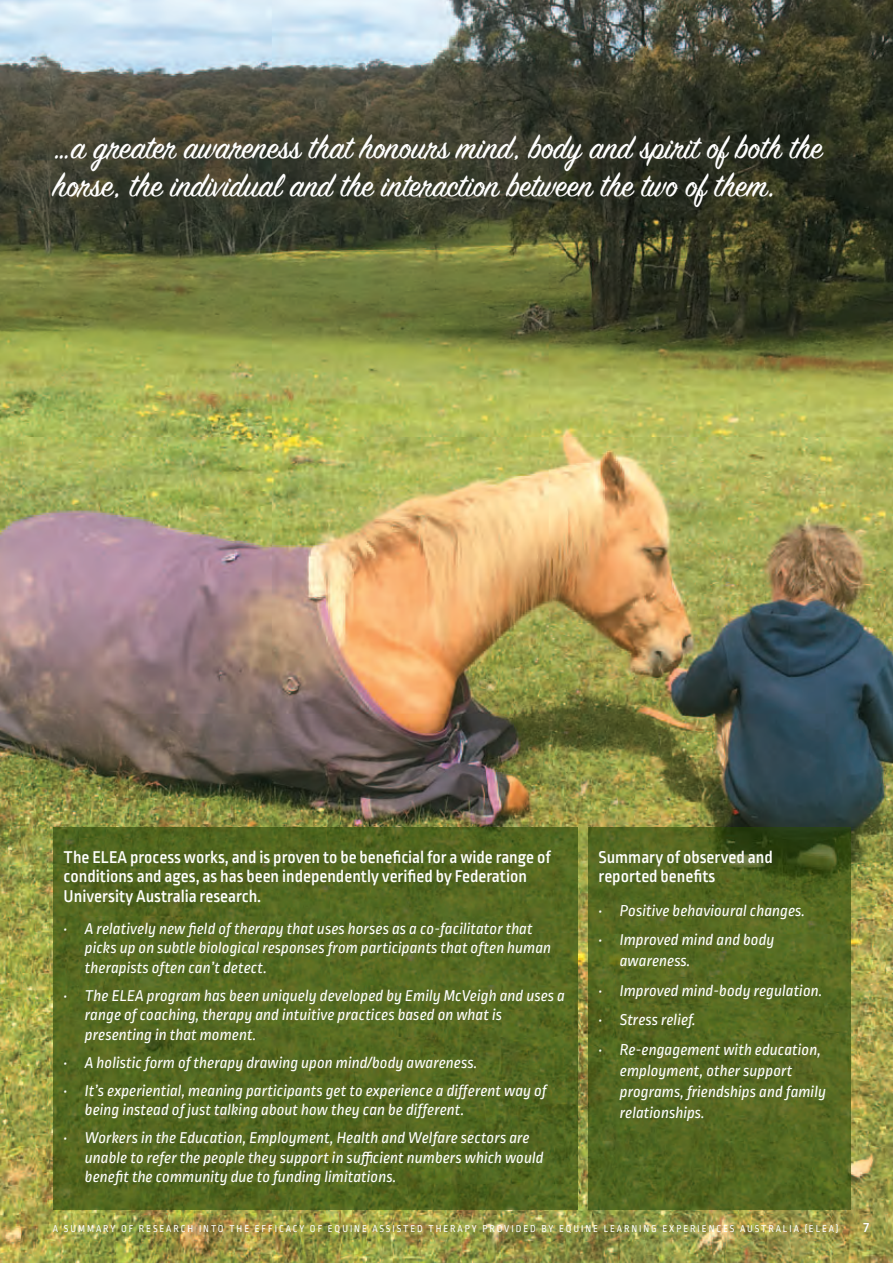
<style>
.page{position:relative;width:893px;height:1263px;background:#fff}
.page>*{position:absolute;margin:0;border:0;box-sizing:border-box;transform-origin:0 0}
.t1{font:36px/37.5px "Sign Painter House Script";color:#fff}
.t2{font:500 18px/19.5px "Ropa Sans Pro";color:#fff}
.t3{font:italic 16.5px/19.5px "Ropa Sans Pro";color:#fff}
.t4{font:500 15px "Ropa Sans Pro";color:#fff}
.t5{font:10.5px "Ropa Sans Pro";letter-spacing:.195em;color:#fff;scale:.95 1}
</style>
<div class="page">
<img style="left:0;top:0;width:893px;height:1262px">
<img style="left:588px;top:827px;width:262px;height:383px">
<img style="left:53px;top:827px;width:525px;height:383px">
<h1 class="t1" style="left:53px;top:135px;width:770px">…a greater awareness that honours mind, body and spirit of both the horse, the individual and the interaction between the two of them.</h1>
<p class="t2" style="left:64px;top:848px;width:489px">The ELEA process works, and is proven to be beneficial for a wide range of conditions and ages, as has been independently verified by Federation<br>University Australia research.</p>
<p class="t3" style="left:85px;top:920px;width:468px;text-indent:-21px">• A relatively new field of therapy that uses horses as a co-facilitator that picks up on subtle biological responses from participants that often human therapists often can’t detect.</p>
<p class="t3" style="left:85px;top:987px;width:482px;text-indent:-21px">• The ELEA program has been uniquely developed by Emily McVeigh and uses a range of coaching, therapy and intuitive practices based on what is presenting in that moment.</p>
<p class="t3" style="left:64px;top:1054px;width:415px">• A holistic form of therapy drawing upon mind/body awareness.</p>
<p class="t3" style="left:85px;top:1082px;width:463px;text-indent:-21px">• It’s experiential, meaning participants get to experience a different way of being instead of just talking about how they can be different.</p>
<p class="t3" style="left:85px;top:1129px;width:460px;text-indent:-21px">• Workers in the Education, Employment, Health and Welfare sectors are unable to refer the people they support in sufficient numbers which would benefit the community due to funding limitations.</p>
<p class="t2" style="left:598px;top:848px;width:176px">Summary of observed and reported benefits</p>
<p class="t3" style="left:598px;top:902px;width:208px">• Positive behavioural changes.</p>
<p class="t3" style="left:620px;top:931px;width:156px;line-height:21px;text-indent:-21px">• Improved mind and body awareness.</p>
<p class="t3" style="left:598px;top:982px;width:225px">• Improved mind-body regulation.</p>
<p class="t3" style="left:598px;top:1011px;width:99px">• Stress relief.</p>
<p class="t3" style="left:620px;top:1040px;width:208px;line-height:21px;text-indent:-21px">• Re-engagement with education, employment, other support programs, friendships and family relationships.</p>
<p class="t5" style="left:53px;top:1225px;width:828px">A SUMMARY OF RESEARCH INTO THE EFFICACY OF EQUINE ASSISTED THERAPY PROVIDED BY EQUINE LEARNING EXPERIENCES AUSTRALIA (ELEA)</p>
<p class="t4" style="left:863px;top:1222px;width:7px">7</p>
</div>
